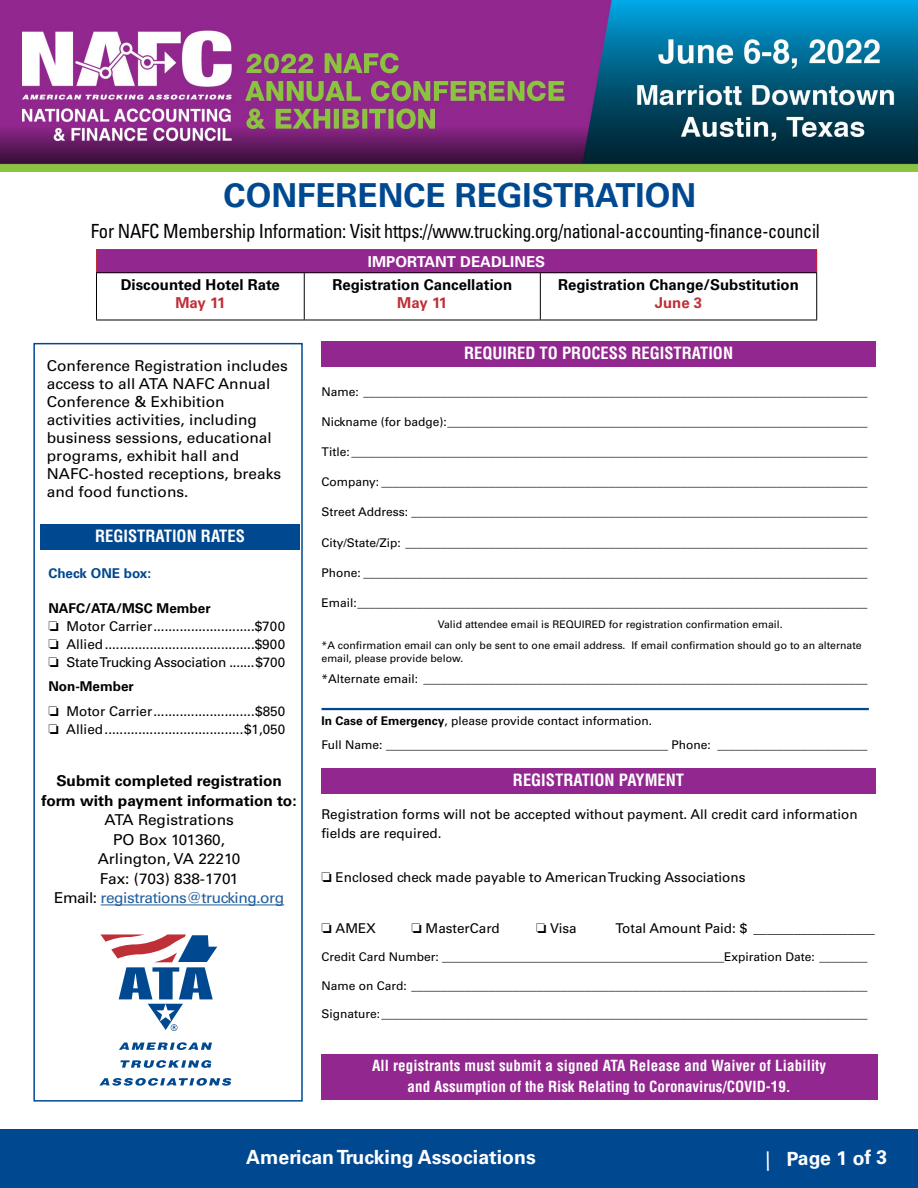
<style>
.page{position:relative;width:918px;height:1188px;background:#fff}
.page>*{position:absolute;margin:0;border:0;box-sizing:border-box;transform-origin:0 0}
.t1{font:700 33px "Univers";color:#004990}
.t2{font:condensed 19.5px "Univers";letter-spacing:-.015em;color:#000;scale:.96 1}
.t3{font:700 19.5px "Univers";color:#fff}
.t4{font:700 condensed 16.5px "Helvetica";color:#fff}
.t5{font:15px/18px "Univers";color:#000;text-align:center}
.t6{font:700 15px/19.5px "Univers";color:#000;text-align:center}
.t7{font:700 condensed 15px/21px "Helvetica";letter-spacing:.01em;color:#fff;text-align:center}
.t8{font:700 15px "Univers";color:#fff}
.t9{font:700 15px "Univers";color:#be2f37}
.t10{font:13.5px/24px "Univers";color:#000}
.t11{font:700 13.5px "Univers";color:#000}
.t12{font:700 13.5px "Univers";color:#004990}
.t13{font:12px/24px "Univers";color:#000}
.t14{font:10.5px/21px "Univers";color:#000}
.s1{font-weight:700}
.s2{color:#215e9e}
.s3{font-weight:400}
</style>
<div class="page">
<div style="left:0;top:1129px;width:918px;height:59px;background:#004990"></div>
<div style="left:96px;top:250px;width:721px;height:23px;background:#92278f"></div>
<svg style="left:816px;top:250px;width:1px;height:22px"></svg>
<hr style="left:96px;top:249px;width:208px;height:1px;background:#bd2f37">
<svg style="left:96px;top:250px;width:1px;height:22px"></svg>
<hr style="left:304px;top:249px;width:236px;height:1px;background:#bd2f37">
<hr style="left:540px;top:249px;width:277px;height:1px;background:#bd2f37">
<hr style="left:96px;top:272px;width:208px;height:1px;background:#000">
<hr style="left:96px;top:273px;width:1px;height:47px;background:#000">
<hr style="left:304px;top:272px;width:236px;height:1px;background:#000">
<hr style="left:304px;top:273px;width:1px;height:47px;background:#000">
<hr style="left:540px;top:272px;width:277px;height:1px;background:#000">
<hr style="left:540px;top:273px;width:1px;height:47px;background:#000">
<hr style="left:816px;top:273px;width:1px;height:47px;background:#000">
<hr style="left:96px;top:320px;width:208px;height:1px;background:#000">
<hr style="left:304px;top:320px;width:236px;height:1px;background:#000">
<hr style="left:540px;top:320px;width:277px;height:1px;background:#000">
<img style="left:0;top:0;width:918px;height:172px">
<div style="left:33px;top:343px;width:270px;height:759px;border:2px solid #004990"></div>
<hr style="left:101px;top:905px;width:183px;height:1px;background:#215e9e">
<div style="left:40px;top:524px;width:260px;height:26px;background:#004990"></div>
<div style="left:322px;top:342px;width:554px;height:25px;background:#92278f"></div>
<div style="left:322px;top:768px;width:554px;height:26px;background:#92278f"></div>
<hr style="left:322px;top:708px;width:547px;height:2px;background:#004990">
<svg style="left:99px;top:1078px;width:132px;height:8px"></svg>
<svg style="left:120px;top:1060px;width:91px;height:8px"></svg>
<svg style="left:119px;top:1042px;width:93px;height:8px"></svg>
<svg style="left:100px;top:934px;width:117px;height:97px"></svg>
<div style="left:321px;top:1055px;width:556px;height:24px;background:#92278f"></div>
<div style="left:321px;top:1076px;width:556px;height:24px;background:#92278f"></div>
<h1 class="t1" style="left:224px;top:176px;width:474px">CONFERENCE REGISTRATION</h1>
<h2 class="t2" style="left:91px;top:218px;width:761px">For NAFC Membership Information: Visit https://www.trucking.org/national-accounting-finance-council</h2>
<p class="t6" style="left:121px;top:275px;width:161px">Discounted Hotel Rate</p>
<p class="t9" style="left:175px;top:294px;width:51px">May 11</p>
<p class="t5" style="left:47px;top:357px;width:242px;text-align:left">Conference Registration includes access to all ATA NAFC Annual<br>Conference &amp; Exhibition activities activities, including business sessions, educational programs, exhibit hall and<br>NAFC-hosted receptions, breaks and food functions.</p>
<h3 class="t4" style="left:95px;top:526px;width:151px">REGISTRATION RATES</h3>
<p class="t12" style="left:48px;top:565px;width:104px">Check ONE box:</p>
<p class="t11" style="left:48px;top:600px;width:164px">NAFC/ATA/MSC Member</p>
<p class="t10" style="left:48px;top:614px;width:238px">□ Motor Carrier...........................$700</p>
<p class="t10" style="left:48px;top:632px;width:238px">□ Allied........................................$900</p>
<p class="t10" style="left:48px;top:650px;width:239px">□ State Trucking Association .......$700<br><span class="s1">Non-Member</span></p>
<p class="t10" style="left:48px;top:699px;width:238px">□ Motor Carrier...........................$850</p>
<p class="t10" style="left:48px;top:717px;width:238px">□ Allied.....................................$1,050</p>
<p class="t6" style="left:42px;top:772px;width:257px">Submit completed registration form with payment information to:</p>
<p class="t5" style="left:54px;top:810px;width:232px;line-height:19.5px">ATA Registrations<br>PO Box 101360,<br>Arlington, VA 22210<br>Fax: (703) 838-1701<br>Email: <span class="s2">registrations@trucking.org</span></p>
<p class="t8" style="left:368px;top:253px;width:179px">IMPORTANT DEADLINES</p>
<p class="t6" style="left:332px;top:275px;width:181px">Registration Cancellation</p>
<p class="t9" style="left:397px;top:294px;width:51px">May 11</p>
<p class="t6" style="left:558px;top:275px;width:242px">Registration Change/Substitution</p>
<p class="t9" style="left:655px;top:294px;width:49px">June 3</p>
<h3 class="t4" style="left:464px;top:343px;width:271px">REQUIRED TO PROCESS REGISTRATION</h3>
<p class="t13" style="left:322px;top:380px;width:547px">Name: ____________________________________________________________________________________</p>
<p class="t13" style="left:322px;top:410px;width:548px">Nickname (for badge):______________________________________________________________________</p>
<p class="t13" style="left:322px;top:440px;width:547px">Title: ______________________________________________________________________________________</p>
<p class="t13" style="left:322px;top:470px;width:548px">Company: _________________________________________________________________________________</p>
<p class="t13" style="left:322px;top:500px;width:547px">Street Address: ____________________________________________________________________________</p>
<p class="t13" style="left:322px;top:530px;width:547px">City/State/Zip: _____________________________________________________________________________</p>
<p class="t13" style="left:322px;top:560px;width:547px">Phone: ____________________________________________________________________________________</p>
<p class="t13" style="left:322px;top:590px;width:547px">Email:_____________________________________________________________________________________</p>
<p class="t14" style="left:322px;top:613px;width:542px;text-indent:116px">Valid attendee email is REQUIRED for registration confirmation email.<br>*A confirmation email can only be sent to one email address. If email confirmation should go to an alternate</p>
<p class="t14" style="left:322px;top:648px;width:144px">email, please provide below.</p>
<p class="t13" style="left:322px;top:667px;width:547px">*Alternate email: __________________________________________________________________________</p>
<p class="t13" style="left:322px;top:709px;width:548px"><span class="s1">In Case of Emergency</span>, please provide contact information.<br>Full Name: _______________________________________________ Phone: _________________________</p>
<h3 class="t4" style="left:513px;top:770px;width:173px">REGISTRATION PAYMENT</h3>
<p class="t10" style="left:322px;top:804px;width:538px;line-height:19.5px">Registration forms will not be accepted without payment. All credit card information fields are required.</p>
<p class="t10" style="left:322px;top:865px;width:426px">□ Enclosed check made payable to American Trucking Associations</p>
<p class="t10" style="left:322px;top:916px;width:56px">□ AMEX</p>
<p class="t10" style="left:412px;top:916px;width:90px">□ MasterCard</p>
<p class="t10" style="left:536px;top:916px;width:42px">□ Visa</p>
<p class="t10" style="left:616px;top:916px;width:261px">Total Amount Paid: $ __________________</p>
<p class="t13" style="left:322px;top:945px;width:547px">Credit Card Number: _______________________________________________Expiration Date: ________</p>
<p class="t13" style="left:322px;top:974px;width:547px">Name on Card: ____________________________________________________________________________</p>
<p class="t13" style="left:322px;top:1002px;width:547px">Signature:_________________________________________________________________________________</p>
<p class="t7" style="left:372px;top:1055px;width:456px">All registrants must submit a signed ATA Release and Waiver of Liability and Assumption of the Risk Relating to Coronavirus/COVID-19.</p>
<h2 class="t3" style="left:246px;top:1145px;width:291px">American Trucking Associations</h2>
<h2 class="t3" style="left:765px;top:1148px;width:124px;rotate:-1deg"><span class="s3">|</span> Page 1 of 3</h2>
</div>
